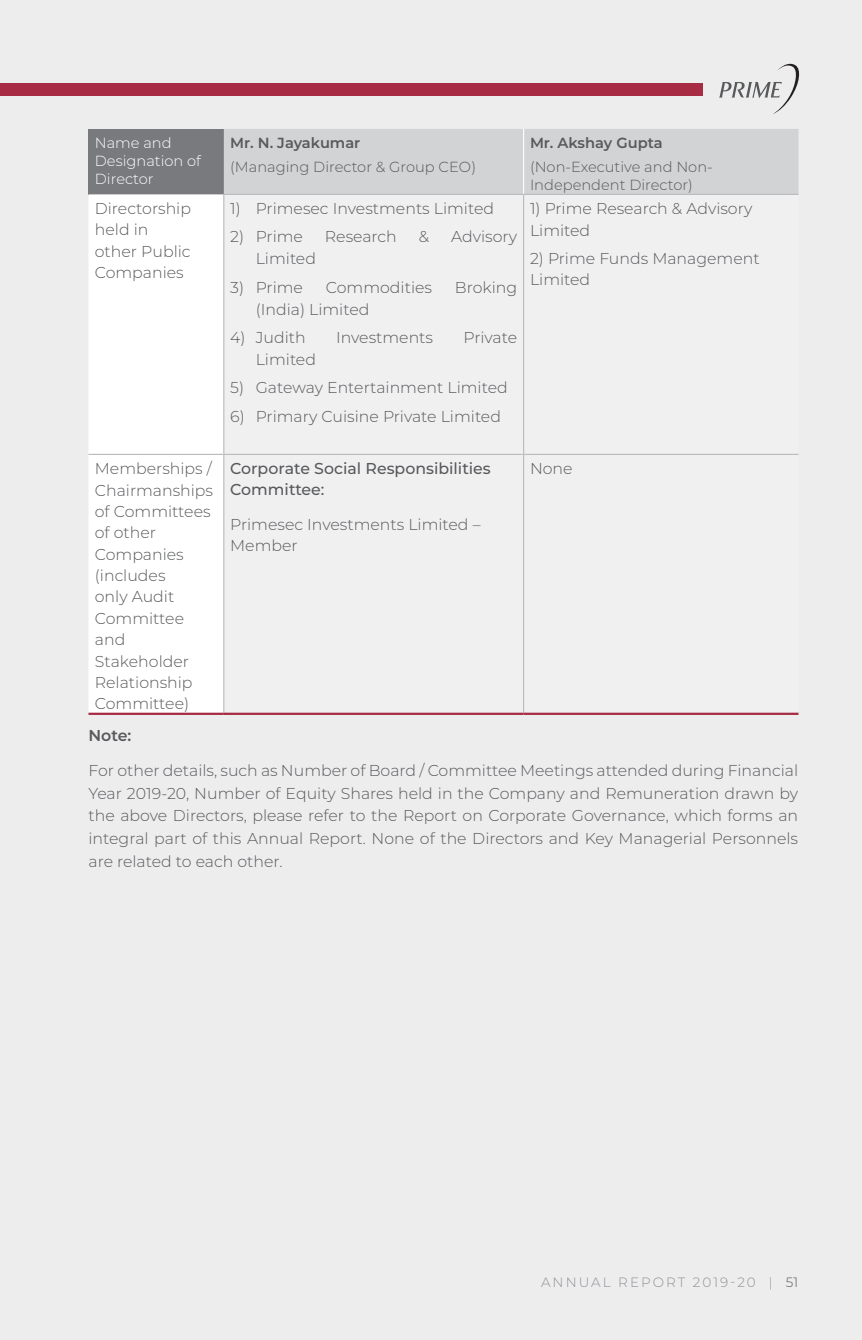
<style>
.page{position:relative;width:862px;height:1340px;background:#fff}
.page>*{position:absolute;margin:0;border:0;box-sizing:border-box;transform-origin:0 0}
.t1{font:300 15.75px/21.4px "Montserrat";color:#58595b}
.t2{font:500 15.75px/21.4px "Montserrat";color:#58595b}
.t3{font:600 15.75px "Montserrat";color:#58595b}
.t4{font:300 14.62px/24.3px "Montserrat";color:#58595b}
.t5{font:300 14.62px/18px "Montserrat";color:#fff}
.t6{font:300 13.5px "Montserrat";letter-spacing:.15em;color:#8f9194}
.s1{font-weight:600}
.s2{color:#58595b}
</style>
<div class="page">
<div style="left:0;top:0;width:861px;height:1339px;background:#ededee"></div>
<svg style="left:719px;top:63px;width:81px;height:51px"></svg>
<div style="left:0;top:83px;width:702px;height:13px;background:#a62b43"></div>
<div style="left:88px;top:129px;width:136px;height:65px;background:#797a7d"></div>
<div style="left:224px;top:129px;width:574px;height:65px;background:#d1d3d4"></div>
<div style="left:88px;top:194px;width:135px;height:518px;background:#fff"></div>
<hr style="left:223px;top:194px;width:300px;height:1px;background:#b8babc">
<hr style="left:523px;top:194px;width:275px;height:1px;background:#b8babc">
<hr style="left:522px;top:129px;width:2px;height:65px;background:#fff">
<hr style="left:88px;top:454px;width:136px;height:1px;background:#b8babc">
<hr style="left:223px;top:195px;width:1px;height:259px;background:#b8babc">
<hr style="left:223px;top:455px;width:1px;height:257px;background:#b8babc">
<hr style="left:522px;top:195px;width:2px;height:259px;background:#b8babc">
<hr style="left:522px;top:455px;width:2px;height:257px;background:#b8babc">
<hr style="left:224px;top:454px;width:299px;height:1px;background:#b8babc">
<hr style="left:523px;top:454px;width:275px;height:1px;background:#b8babc">
<hr style="left:88px;top:712px;width:136px;height:3px;background:#a62b43">
<hr style="left:224px;top:712px;width:299px;height:3px;background:#a62b43">
<hr style="left:523px;top:712px;width:275px;height:3px;background:#a62b43">
<p class="t5" style="left:95px;top:133px;width:108px">Name and<br>Designation of<br>Director</p>
<p class="t4" style="left:230px;top:130px;width:247px"><span class="s1">Mr. N. Jayakumar<br></span>(Managing Director &amp; Group CEO)</p>
<p class="t4" style="left:529px;top:130px;width:184px"><span class="s1">Mr. Akshay Gupta </span>(Non-Executive and Non-</p>
<p class="t4" style="left:529px;top:172px;width:164px">Independent Director)</p>
<p class="t1" style="left:95px;top:197px;width:98px">Directorship held in other Public<br>Companies</p>
<p class="t1" style="left:230px;top:197px;width:265px">1) Primesec Investments Limited</p>
<p class="t1" style="left:230px;top:226px;width:74px">2) Prime</p>
<p class="t1" style="left:325px;top:226px;width:73px">Research</p>
<p class="t1" style="left:418px;top:226px;width:12px">&amp;</p>
<p class="t1" style="left:451px;top:226px;width:68px">Advisory</p>
<p class="t1" style="left:255px;top:247px;width:62px">Limited</p>
<p class="t1" style="left:230px;top:276px;width:74px">3) Prime</p>
<p class="t1" style="left:326px;top:276px;width:108px">Commodities</p>
<p class="t1" style="left:454px;top:276px;width:64px">Broking</p>
<p class="t1" style="left:255px;top:298px;width:115px">(India) Limited</p>
<p class="t1" style="left:230px;top:326px;width:77px">4) Judith</p>
<p class="t1" style="left:336px;top:326px;width:98px">Investments</p>
<p class="t1" style="left:463px;top:326px;width:55px">P rivate</p>
<p class="t1" style="left:255px;top:348px;width:62px">Limited</p>
<p class="t1" style="left:230px;top:376px;width:279px">5) Gateway E ntertainment Limited</p>
<p class="t1" style="left:230px;top:405px;width:272px">6) Primary Cuisine Private Limited</p>
<p class="t1" style="left:529px;top:197px;width:224px">1) P rime Research &amp; Advisory<br>Limited</p>
<p class="t1" style="left:529px;top:247px;width:231px">2) Prime Funds Management<br>Limited</p>
<p class="t1" style="left:95px;top:457px;width:120px">Memberships /<br>Chairmanships of Committees of other<br>Companies (includes<br>only Audit<br>Committee and<br>Stakeholder<br>Relationship<br>Committee)</p>
<p class="t2" style="left:230px;top:457px;width:262px">Corporate Social Responsibilities<br>Committee:</p>
<p class="t1" style="left:230px;top:513px;width:252px">P rimesec Investments Limited –<br>Member</p>
<p class="t1" style="left:529px;top:457px;width:44px">None</p>
<p class="t3" style="left:88px;top:724px;width:44px">Note:</p>
<p class="t1" style="left:88px;top:759px;width:710px;line-height:22.5px;text-align:justify">For other details, such as N umber of Board / Committee Meetings attended during Financial Year 2019-20, N umber of Equity Shares held in the Company and Remuneration drawn by the above Directors, please refer to the Report on Corporate Governance, which forms an integral part of this Annual Report. None of the Directors and Key Managerial Personnels are related to each other.</p>
<p class="t6" style="left:540px;top:1272px;width:258px">Annua l Report 2019-20 | <span class="s2">51</span></p>
</div>
